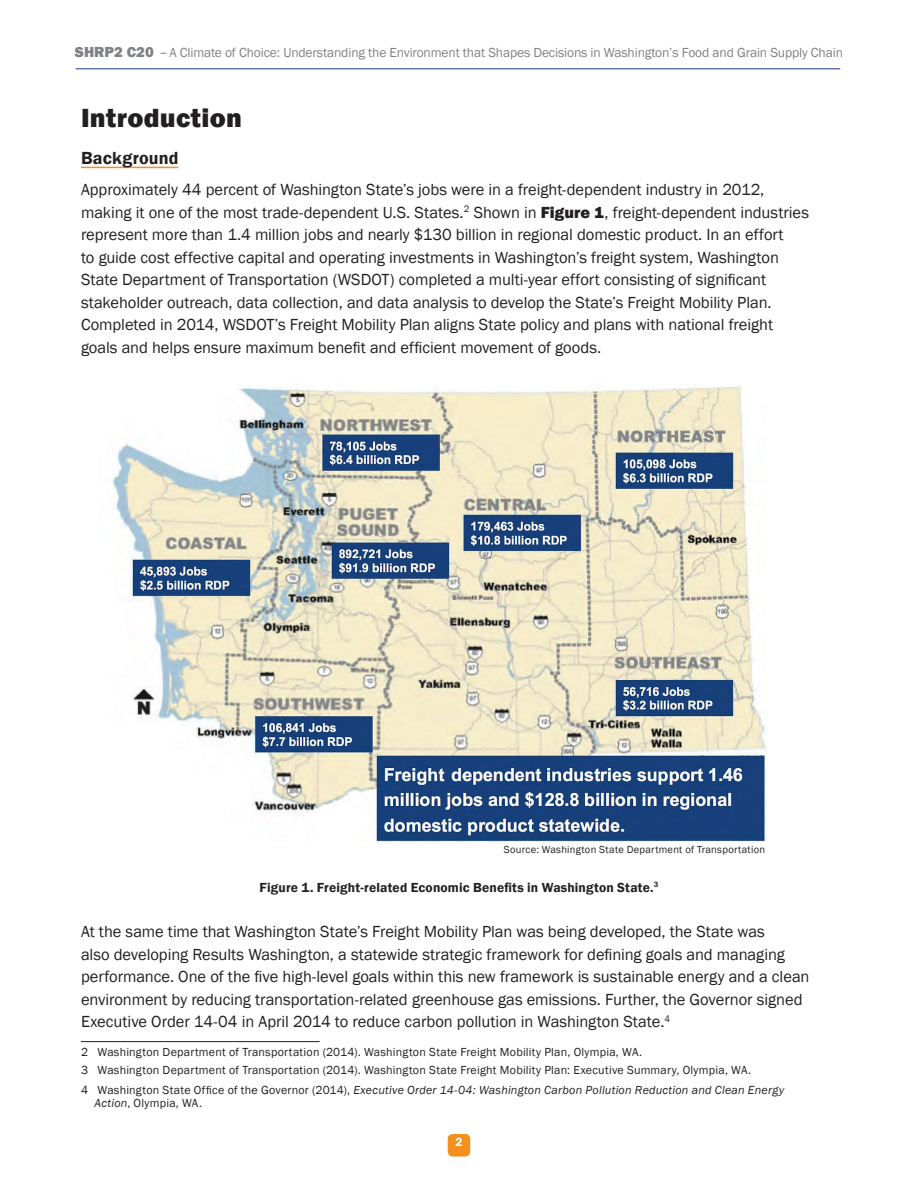
<style>
.page{position:relative;width:918px;height:1188px;background:#fff}
.page>*{position:absolute;margin:0;border:0;box-sizing:border-box;transform-origin:0 0}
.Header_Level_1{font:800 27px "Franklin Gothic";letter-spacing:.01em;color:#231f20}
.Header_Level_2_orang{font:600 18px "Franklin Gothic";letter-spacing:.01em;color:#231f20}
.Body{font:16.5px/22.5px "Franklin Gothic";letter-spacing:-.005em;color:#231f20}
.t1{font:13.5px "Franklin Gothic";letter-spacing:-.01em;color:#808285}
.FigTableTitles{font:600 13.5px "Franklin Gothic";letter-spacing:.01em;color:#231f20}
.t2{font:12px "Franklin Gothic";letter-spacing:.02em;color:#231f20}
.t3{font:italic 12px/13.5px "Franklin Gothic";letter-spacing:.02em;color:#231f20}
.t4{font:600 12px "Franklin Gothic";color:#fff}
.t5{font:10.5px "Franklin Gothic";letter-spacing:.025em;color:#231f20}
.s1{font-weight:800;font-size:15px}
.s2{font-size:15px}
.s3{font-weight:800}
.s4{font-style:normal}
</style>
<div class="page">
<div style="left:448px;top:1134px;width:22px;height:23px;background:#f4901d;border-radius:5px"></div>
<hr style="left:76px;top:68px;width:764px;height:1px;background:#1e358b">
<hr style="left:81px;top:167px;width:97px;height:1px;background:#f4901d">
<img style="left:112px;top:386px;width:655px;height:456px">
<hr style="left:81px;top:1041px;width:239px;height:1px;background:#231f20">
<p class="t1" style="left:75px;top:44px;width:770px"><span class="s1">SHRP2 C20</span> <span class="s2">–</span>A Climate of Choice: Understanding the Environment that Shapes Decisions in Washington’s Food and Grain Supply Chain</p>
<p class="Header_Level_1" style="left:81px;top:100px;width:162px">Introduction</p>
<p class="Header_Level_2_orang" style="left:81px;top:147px;width:99px">Background</p>
<p class="Body" style="left:81px;top:179px;width:730px">Approximately 44 percent of Washington State’s jobs were in a freight-dependent industry in 2012, making it one of the most trade-dependent U.S. States.<sup>2</sup> Shown in <span class="s3">Figure 1</span>, freight-dependent industries represent more than 1.4 million jobs and nearly $130 billion in regional domestic product. In an effort<br>to guide cost effective capital and operating investments in Washington’s freight system, Washington State Department of Transportation (WSDOT) completed a multi-year effort consisting of significant stakeholder outreach, data collection, and data analysis to develop the State’s Freight Mobility Plan.<br>Completed in 2014, WSDOT’s Freight Mobility Plan aligns State policy and plans with national freight goals and helps ensure maximum benefit and efficient movement of goods.</p>
<p class="t5" style="left:504px;top:843px;width:263px">Source: Washington State Department of Transportation</p>
<p class="FigTableTitles" style="left:260px;top:879px;width:400px">Figure 1. Freight-related Economic Benefits in Washington State.<sup>3</sup></p>
<p class="Body" style="left:81px;top:921px;width:730px">At the same time that Washington State’s Freight Mobility Plan was being developed, the State was<br>also developing Results Washington, a statewide strategic framework for defining goals and managing performance. One of the five high-level goals within this new framework is sustainable energy and a clean environment by reducing transportation-related greenhouse gas emissions. Further, the Governor signed Executive Order 14-04 in April 2014 to reduce carbon pollution in Washington State.<sup>4</sup></p>
<p class="t2" style="left:81px;top:1045px;width:563px">2 Washington Department of Transportation (2014). Washington State Freight Mobility Plan, Olympia, WA.</p>
<p class="t2" style="left:81px;top:1063px;width:672px">3 Washington Department of Transportation (2014). Washington State Freight Mobility Plan: Executive Summary, Olympia, WA.</p>
<p class="t3" style="left:94px;top:1083px;width:691px;text-indent:-14px"><span class="s4">4 Washington State Office of the Governor (2014),</span> Executive Order 14-04: Washington Carbon Pollution Reduction and Clean Energy<br>Action<span class="s4">, Olympia, WA.</span></p>
<p class="t4" style="left:455px;top:1135px;width:9px">2</p>
</div>
